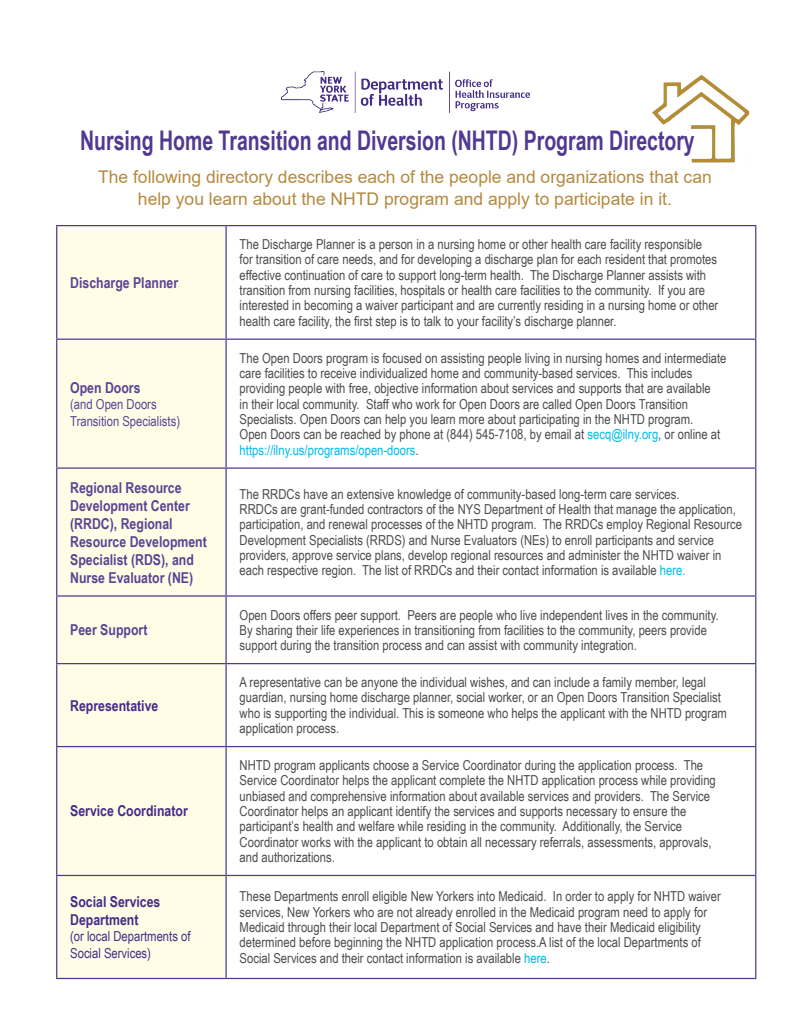
<style>
.page{position:relative;width:810px;height:1035px;background:#fff}
.page>*{position:absolute;margin:0;border:0;box-sizing:border-box;transform-origin:0 0}
.t1{font:700 27.12px "Arial Narrow";color:#513891;scale:.88 1}
.t2{font:17.5px/22.5px "Arial";color:#b48a3f;text-align:center}
.t3{font:700 15px/18px "Arial Narrow";color:#5b4394}
.t4{font:700 15px/18px "Arial Narrow";color:#472b89}
.t5{font:13.75px/15.2px "Arial Narrow";color:#4b4c4d}
.t6{font:13.75px/16.5px "Arial Narrow";color:#472b89}
.t7{font:13.75px/16.5px "Arial Narrow";color:#5b4394}
.s1{color:#00baeb}
</style>
<div class="page">
<hr style="left:0;top:0;width:810px;height:1px;background:#eeeff7">
<img style="left:282px;top:72px;width:247px;height:41px">
<img style="left:652px;top:75px;width:98px;height:95px">
<div style="left:57px;top:226px;width:168px;height:752px;background:#fffde6"></div>
<svg style="left:227px;top:226px;width:528px;height:752px"></svg>
<hr style="left:56px;top:225px;width:170px;height:1px;background:#513891">
<hr style="left:56px;top:226px;width:1px;height:113px;background:#513891">
<hr style="left:226px;top:225px;width:530px;height:1px;background:#513891">
<hr style="left:225px;top:226px;width:2px;height:113px;background:#513891">
<hr style="left:755px;top:226px;width:1px;height:113px;background:#513891">
<hr style="left:56px;top:339px;width:170px;height:1px;background:#513891">
<hr style="left:56px;top:340px;width:1px;height:127px;background:#513891">
<hr style="left:226px;top:339px;width:530px;height:1px;background:#513891">
<hr style="left:225px;top:340px;width:2px;height:127px;background:#513891">
<hr style="left:755px;top:340px;width:1px;height:127px;background:#513891">
<hr style="left:56px;top:467px;width:170px;height:2px;background:#513891">
<hr style="left:56px;top:469px;width:1px;height:126px;background:#513891">
<hr style="left:226px;top:467px;width:530px;height:2px;background:#513891">
<hr style="left:225px;top:469px;width:2px;height:126px;background:#513891">
<hr style="left:755px;top:469px;width:1px;height:126px;background:#513891">
<hr style="left:56px;top:595px;width:170px;height:2px;background:#513891">
<hr style="left:56px;top:597px;width:1px;height:66px;background:#513891">
<hr style="left:226px;top:595px;width:530px;height:2px;background:#513891">
<hr style="left:225px;top:597px;width:2px;height:66px;background:#513891">
<hr style="left:755px;top:597px;width:1px;height:66px;background:#513891">
<hr style="left:56px;top:663px;width:170px;height:1px;background:#513891">
<hr style="left:56px;top:664px;width:1px;height:82px;background:#513891">
<hr style="left:226px;top:663px;width:530px;height:1px;background:#513891">
<hr style="left:225px;top:664px;width:2px;height:82px;background:#513891">
<hr style="left:755px;top:664px;width:1px;height:82px;background:#513891">
<hr style="left:56px;top:746px;width:170px;height:1px;background:#513891">
<hr style="left:56px;top:747px;width:1px;height:128px;background:#513891">
<hr style="left:226px;top:746px;width:530px;height:1px;background:#513891">
<hr style="left:225px;top:747px;width:2px;height:128px;background:#513891">
<hr style="left:755px;top:747px;width:1px;height:128px;background:#513891">
<hr style="left:56px;top:875px;width:170px;height:1px;background:#513891">
<hr style="left:56px;top:876px;width:1px;height:102px;background:#513891">
<hr style="left:226px;top:875px;width:530px;height:1px;background:#513891">
<hr style="left:225px;top:876px;width:2px;height:102px;background:#513891">
<hr style="left:755px;top:876px;width:1px;height:102px;background:#513891">
<hr style="left:56px;top:978px;width:170px;height:1px;background:#513891">
<hr style="left:226px;top:978px;width:530px;height:1px;background:#513891">
<p class="t1" style="left:80px;top:120px;width:700px">Nursing Home Transition and Diversion (NHTD) Program Directory</p>
<p class="t2" style="left:98px;top:165px;width:615px">The following directory describes each of the people and organizations that can help you learn about the NHTD program and apply to participate in it.</p>
<p class="t3" style="left:70px;top:273px;width:110px">Discharge Planner</p>
<p class="t3" style="left:70px;top:378px;width:72px">Open Doors</p>
<p class="t7" style="left:70px;top:395px;width:111px">(and Open Doors<br>Transition Specialists)</p>
<p class="t5" style="left:240px;top:236px;width:480px">The Discharge Planner is a person in a nursing home or other health care facility responsible for transition of care needs, and for developing a discharge plan for each resident that promotes effective continuation of care to support long-term health. The Discharge Planner assists with transition from nursing facilities, hospitals or health care facilities to the community. If you are interested in becoming a waiver participant and are currently residing in a nursing home or other health care facility, the first step is to talk to your facility’s discharge planner.</p>
<p class="t5" style="left:240px;top:350px;width:488px">The Open Doors program is focused on assisting people living in nursing homes and intermediate care facilities to receive individualized home and community-based services. This includes providing people with free, objective information about services and supports that are available<br>in their local community. Staff who work for Open Doors are called Open Doors Transition Specialists. Open Doors can help you learn more about participating in the NHTD program.<br>Open Doors can be reached by phone at (844) 545-7108, by email at <span class="s1">secq@ilny.org</span>, or online at <span class="s1">https://ilny.us/programs/open-doors</span>.</p>
<p class="t3" style="left:70px;top:477px;width:138px">Regional Resource<br>Development Center (RRDC), Regional<br>Resource Development<br>Specialist (RDS), and<br>Nurse Evaluator (NE)</p>
<p class="t5" style="left:240px;top:486px;width:504px">The RRDCs have an extensive knowledge of community-based long-term care services.<br>RRDCs are grant-funded contractors of the NYS Department of Health that manage the application, participation, and renewal processes of the NHTD program. The RRDCs employ Regional Resource Development Specialists (RRDS) and Nurse Evaluators (NEs) to enroll participants and service providers, approve service plans, develop regional resources and administer the NHTD waiver in each respective region. The list of RRDCs and their contact information is available <span class="s1">here.</span></p>
<p class="t3" style="left:70px;top:620px;width:79px">Peer Support</p>
<p class="t5" style="left:240px;top:607px;width:481px">Open Doors offers peer support. Peers are people who live independent lives in the community.<br>By sharing their life experiences in transitioning from facilities to the community, peers provide support during the transition process and can assist with community integration.</p>
<p class="t4" style="left:70px;top:696px;width:90px">Representative</p>
<p class="t4" style="left:70px;top:801px;width:119px">Service Coordinator</p>
<p class="t4" style="left:70px;top:892px;width:92px">Social Services<br>Department</p>
<p class="t6" style="left:70px;top:928px;width:122px">(or local Departments of<br>Social Services)</p>
<p class="t5" style="left:240px;top:674px;width:489px">A representative can be anyone the individual wishes, and can include a family member, legal guardian, nursing home discharge planner, social worker, or an Open Doors Transition Specialist who is supporting the individual. This is someone who helps the applicant with the NHTD program application process.</p>
<p class="t5" style="left:240px;top:757px;width:478px">NHTD program applicants choose a Service Coordinator during the application process. The Service Coordinator helps the applicant complete the NHTD application process while providing unbiased and comprehensive information about available services and providers. The Service Coordinator helps an applicant identify the services and supports necessary to ensure the participant’s health and welfare while residing in the community. Additionally, the Service Coordinator works with the applicant to obtain all necessary referrals, assessments, approvals, and authorizations.</p>
<p class="t5" style="left:240px;top:888px;width:483px">These Departments enroll eligible New Yorkers into Medicaid. In order to apply for NHTD waiver services, New Yorkers who are not already enrolled in the Medicaid program need to apply for Medicaid through their local Department of Social Services and have their Medicaid eligibility determined before beginning the NHTD application process.A list of the local Departments of Social Services and their contact information is available <span class="s1">here</span>.</p>
</div>
